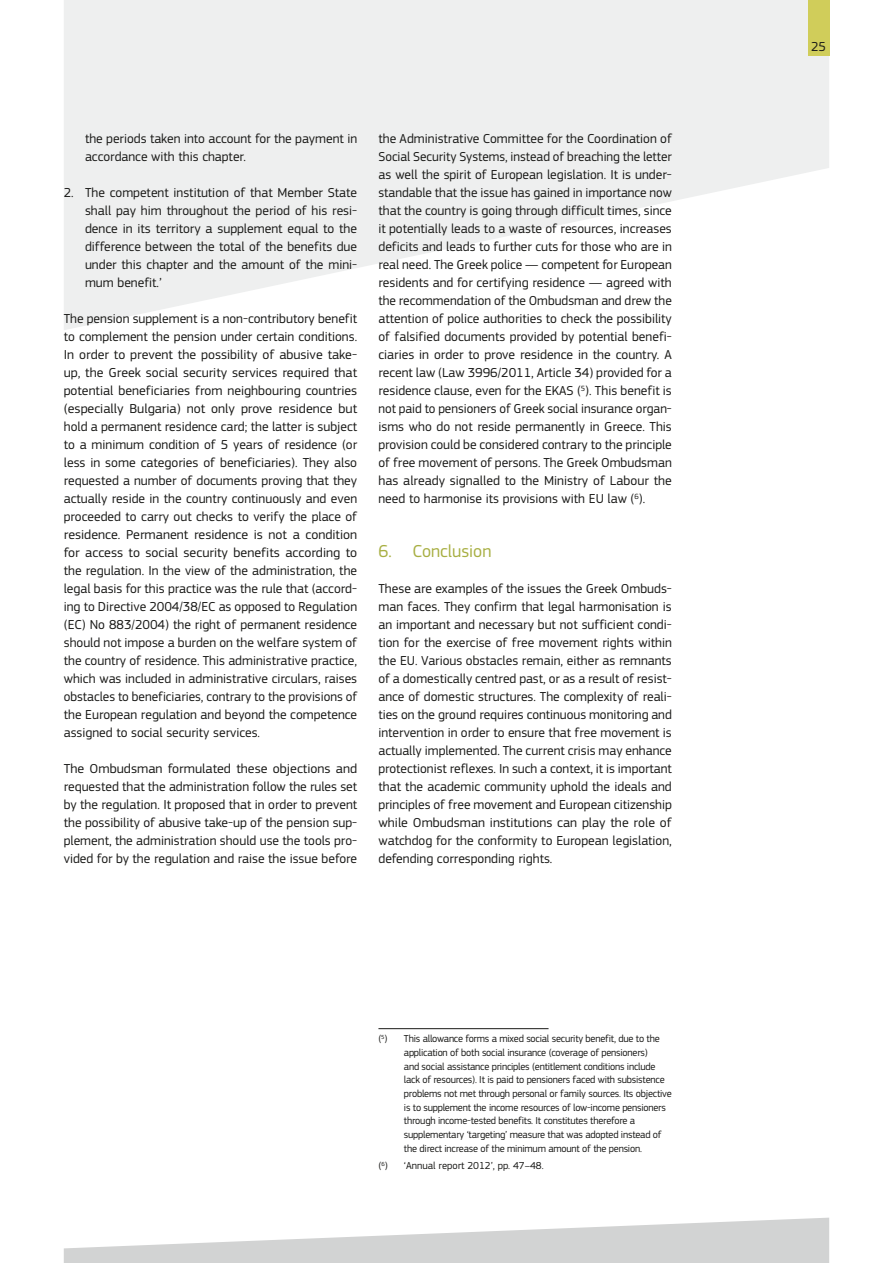
<style>
.page{position:relative;width:893px;height:1263px;background:#fff}
.page>*{position:absolute;margin:0;border:0;box-sizing:border-box;transform-origin:0 0}
.t1{font:18px "EC Square Sans Pro";color:#a8af43}
.Body{font:13.5px/18px "EC Square Sans Pro";color:#1a1a18;text-align:justify}
.t2{font:10.5px/13.6px "EC Square Sans Pro";letter-spacing:-.02em;color:#1a1a18}
.t3{font:10.5px "EC Square Sans Pro";color:#1a1a18}
.s1{font-family:"PF Square Sans Pro"}
</style>
<div class="page">
<svg style="left:64px;top:1217px;width:765px;height:46px"></svg>
<svg style="left:64px;top:0;width:765px;height:330px;fill:#eeefef"></svg>
<div style="left:808px;top:0;width:21px;height:55px;background:#d0cd5a"></div>
<hr style="left:378px;top:1028px;width:171px;height:1px;background:#1a1a18">
<p class="Body" style="left:85px;top:130px;width:274px">the periods taken into account for the payment in accordance with this chapter.</p>
<p class="Body" style="left:85px;top:184px;width:274px;text-indent:-21px">2. The competent institution of that Member State shall pay him throughout the period of his resi&shy;dence in its territory a supplement equal to the difference between the total of the benefits due under this chapter and the amount of the mini&shy;mum benefit.’</p>
<p class="Body" style="left:64px;top:310px;width:295px">The pension supplement is a non-contributory benefit to complement the pension under certain conditions.<br>In order to prevent the possibility of abusive take&shy;up, the Greek social security services required that potential beneficiaries from neighbouring countries (especially Bulgaria) not only prove residence but hold a permanent residence card; the latter is subject to a minimum condition of 5 years of residence (or less in some categories of beneficiaries). They also requested a number of documents proving that they actually reside in the country continuously and even proceeded to carry out checks to verify the place of residence. Permanent residence is not a condition for access to social security benefits according to the regulation. In the view of the administration, the legal basis for this practice was the rule that (accord&shy;ing to Directive 2004/38/EC as opposed to Regulation (EC) No 883/2004) the right of permanent residence should not impose a burden on the welfare system of the country of residence. This administrative practice, which was included in administrative circulars, raises obstacles to beneficiaries, contrary to the provisions of the European regulation and beyond the competence assigned to social security services.</p>
<p class="Body" style="left:64px;top:760px;width:295px">The Ombudsman formulated these objections and requested that the administration follow the rules set by the regulation. It proposed that in order to prevent the possibility of abusive take-up of the pension sup&shy;plement, the administration should use the tools pro&shy;vided for by the regulation and raise the issue before</p>
<p class="Body" style="left:378px;top:130px;width:295px">the Administrative Committee for the Coordination of Social Security Systems, instead of breaching the letter as well the spirit of European legislation. It is under&shy;standable that the issue has gained in importance now that the country is going through difficult times, since it potentially leads to a waste of resources, increases deficits and leads to further cuts for those who are in real need. The Greek police — competent for European residents and for certifying residence — agreed with the recommendation of the Ombudsman and drew the attention of police authorities to check the possibility of falsified documents provided by potential benefi&shy;ciaries in order to prove residence in the country. A recent law (Law 3996/2011, Article 34) provided for a residence clause, even for the EKAS (<sup>5</sup>). This benefit is not paid to pensioners of Greek social insurance organ&shy;isms who do not reside permanently in Greece. This provision could be considered contrary to the principle of free movement of persons. The Greek Ombudsman has already signalled to the Ministry of Labour the need to harmonise its provisions with EU law (<sup>6</sup>).</p>
<p class="t1" style="left:378px;top:541px;width:114px">6. Conclusion</p>
<p class="Body" style="left:378px;top:580px;width:295px">These are examples of the issues the Greek Ombuds&shy;man faces. They confirm that legal harmonisation is an important and necessary but not sufficient condi&shy;tion for the exercise of free movement rights within the EU. Various obstacles remain, either as remnants of a domestically centred past, or as a result of resist&shy;ance of domestic structures. The complexity of reali&shy;ties on the ground requires continuous monitoring and intervention in order to ensure that free movement is actually implemented. The current crisis may enhance protectionist reflexes. In such a context, it is important that the academic community uphold the ideals and principles of free movement and European citizenship while Ombudsman institutions can play the role of watchdog for the conformity to European legislation, defending corresponding rights.</p>
<p class="t2" style="left:404px;top:1032px;width:269px;text-indent:-26px"><span class="s1">(</span><sup>5</sup>) This allowance forms a mixed social security benefit, due to the application of both social insurance (coverage of pensioners)<br>and social assistance principles (entitlement conditions include lack of resources). It is paid to pensioners faced with subsistence problems not met through personal or family sources. Its objective is to supplement the income resources of low-income pensioners through income-tested benefits. It constitutes therefore a supplementary ‘targeting’ measure that was adopted instead of the direct increase of the minimum amount of the pension.</p>
<p class="t3" style="left:378px;top:1160px;width:167px"><span class="s1">(</span><sup>6</sup>) ‘Annual report 2012’, pp. 47–48.</p>
<p class="Body" style="left:811px;top:38px;width:17px">25</p>
</div>
